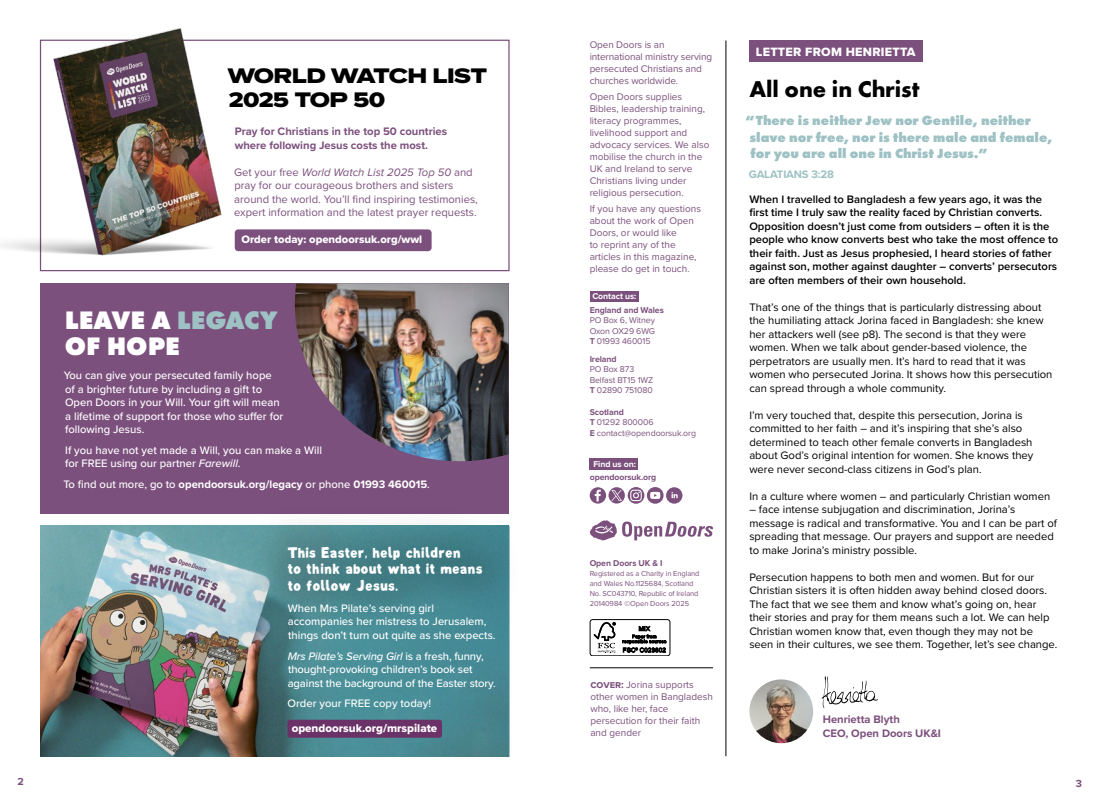
<style>
.page{position:relative;width:1099px;height:801px;background:#fff}
.page>*{position:absolute;margin:0;border:0;box-sizing:border-box;transform-origin:0 0}
.t1{font:800 26.25px/26.2px "Futura PT";color:#fff}
.Editorial_Title{font:700 23.75px "Futura PT";color:#000}
.Cover_title{font:21.88px/23.8px "Proxima Nova Ex Wd Extrabld";letter-spacing:-.03em;color:#000}
.t2{font:700 20.5px/16.9px "Din Kids";color:#fff}
.Editorial_Bible_Verse_blue{font:800 13.75px/16.5px "Futura PT";color:#9ec1c4}
.Editorial_Letter_from_H{font:12.5px "Proxima Nova Extrabld";letter-spacing:.02em;color:#fff}
.t3{font:11.62px "Proxima Nova Extrabld";color:#fff}
.Editorial_copy{font:11.25px/13.5px "Proxima Nova";color:#000}
.Editorial_Intro_para{font:600 11.25px/13.5px "Proxima Nova";color:#000}
.Copy{font:500 11.25px/13.5px "Proxima Nova";color:#fff}
.Body_text_-_Proxima_9{font:500 11.25px/13.5px "Proxima Nova";color:#fff}
.Body_text_-_Proxima_9-2{font:11.25px/13.5px "Proxima Nova";color:#7c507d}
.Body_text_-_Proxima_9-3{font:700 11.25px/13.5px "Proxima Nova";color:#7c507d}
.Copy-2{font:700 11.25px "Proxima Nova";color:#fff}
.Henrietta_Blyth{font:700 11.25px "Proxima Nova";color:#7c507d}
.Body_text_-_Proxima_9-4{font:11.25px "Proxima Nova Extrabld";color:#fff}
.Editorial_Bible_Verse_blue-2{font:700 11.25px "Proxima Nova";letter-spacing:-.01em;color:#9ec1c4}
.t4{font:700 10.62px "Proxima Nova";color:#7c507d}
.Body_text_-_Proxima_9-5{font:10px/12px "Proxima Nova";color:#7c507d}
.t5{font:8.75px/10.5px "Proxima Nova";letter-spacing:-.01em;color:#7c507d}
.t6{font:700 8.75px "Proxima Nova";letter-spacing:-.01em;color:#7c507d}
.t7{font:700 8.75px "Proxima Nova";letter-spacing:-.01em;color:#fff}
.t8{font:7.5px/10px "Proxima Nova";letter-spacing:-.01em;color:#7c507d}
.s1{font-style:italic}
.s2{color:#9ec1c4}
.s3{font-weight:500}
.s4{font-size:18.75px}
.s5{font-weight:700}
.s6{font-weight:700;font-size:10.62px}
</style>
<div class="page">
<img style="left:0;top:28px;width:229px;height:233px">
<div style="left:235px;top:229px;width:196px;height:22px;background:#7c507d;border-radius:4px"></div>
<div style="left:40px;top:283px;width:468px;height:230px;background:#7c507d"></div>
<img style="left:294px;top:283px;width:214px;height:179px">
<div style="left:748px;top:41px;width:174px;height:21px;background:#7c507d"></div>
<div style="left:590px;top:291px;width:48px;height:10px;background:#7c507d"></div>
<svg style="left:589px;top:520px;width:124px;height:20px"></svg>
<div style="left:590px;top:619px;width:80px;height:37px;border:1px solid #000;border-radius:3px"></div>
<svg style="left:593px;top:622px;width:22px;height:31px"></svg>
<svg style="left:622px;top:625px;width:44px;height:27px"></svg>
<hr style="left:589px;top:667px;width:124px;height:1px;background:#000">
<div style="left:590px;top:458px;width:48px;height:12px;background:#7c507d"></div>
<svg style="left:589px;top:487px;width:93px;height:17px"></svg>
<hr style="left:725px;top:41px;width:1px;height:715px;background:#000">
<img style="left:749px;top:679px;width:64px;height:64px;border-radius:32px">
<svg style="left:821px;top:676px;width:57px;height:32px"></svg>
<img style="left:41px;top:526px;width:468px;height:230px">
<div style="left:244px;top:502px;width:281px;height:134px;background:#000;opacity:.17"></div>
<div style="left:287px;top:720px;width:155px;height:18px;background:#6b3267;border-radius:3px"></div>
<p class="Cover_title" style="left:228px;top:63px;width:261px">WORLD WATCH LIST<br>2025 TOP 50</p>
<p class="Body_text_-_Proxima_9-3" style="left:235px;top:124px;width:214px">Pray for Christians in the top 50 countries where following Jesus costs the most.</p>
<p class="Body_text_-_Proxima_9-2" style="left:234px;top:165px;width:245px">Get your free <span class="s1">World Watch List 2025 Top 50</span> and pray for our courageous brothers and sisters around the world. You’ll find inspiring testimonies, expert information and the latest prayer requests.</p>
<p class="Body_text_-_Proxima_9-4" style="left:241px;top:231px;width:182px">Order today: opendoorsuk.org/wwl</p>
<p class="t1" style="left:65px;top:306px;width:214px">LEAVE A <span class="s2">LEGACY<br></span>OF HOPE</p>
<p class="Copy" style="left:64px;top:368px;width:221px">You can give your persecuted family hope of a brighter future by including a gift to Open Doors in your Will. Your gift will mean a lifetime of support for those who suffer for following Jesus.</p>
<p class="Copy" style="left:65px;top:443px;width:258px">If you have not yet made a Will, you can make a Will for FREE using our partner <span class="s1">Farewill</span>.</p>
<p class="Copy-2" style="left:63px;top:476px;width:368px"><span class="s3">To find out more, go to</span> opendoorsuk.org/legacy <span class="s3">or phone</span> 01993 460015<span class="s3">.</span></p>
<p class="t2" style="left:287px;top:544px;width:197px"><span class="s4">T</span>his <span class="s4">E</span>aster, help children<br>to think about what it means to follow <span class="s4">J</span>esus.</p>
<p class="Body_text_-_Proxima_9" style="left:288px;top:601px;width:209px">When Mrs Pilate’s serving girl accompanies her mistress to Jerusalem, things don’t turn out quite as she expects.</p>
<p class="Body_text_-_Proxima_9" style="left:288px;top:648px;width:209px"><span class="s1">Mrs Pilate’s Serving Girl</span> is a fresh, funny, thought-provoking children’s book set against the background of the Easter story.</p>
<p class="Body_text_-_Proxima_9" style="left:287px;top:696px;width:145px">Order your FREE copy today!</p>
<p class="t3" style="left:292px;top:719px;width:147px">opendoorsuk.org/mrspilate</p>
<p class="Body_text_-_Proxima_9-5" style="left:589px;top:39px;width:124px">Open Doors is an international ministry serving persecuted Christians and churches worldwide.</p>
<p class="Body_text_-_Proxima_9-5" style="left:589px;top:90px;width:121px">Open Doors supplies<br>Bibles, leadership training, literacy programmes, livelihood support and advocacy services. We also mobilise the church in the<br>UK and Ireland to serve<br>Christians living under religious persecution.</p>
<p class="Body_text_-_Proxima_9-5" style="left:589px;top:202px;width:113px">If you have any questions about the work of Open<br>Doors, or would like<br>to reprint any of the articles in this magazine, please do get in touch.</p>
<p class="t7" style="left:592px;top:289px;width:45px">Contact us:</p>
<p class="t6" style="left:589px;top:303px;width:76px">England and Wales</p>
<p class="t5" style="left:589px;top:315px;width:67px">PO Box 6, Witney</p>
<p class="t5" style="left:589px;top:325px;width:67px">Oxon OX29 6WG</p>
<p class="t5" style="left:589px;top:336px;width:62px"><span class="s5">T</span> 01993 460015</p>
<p class="t6" style="left:589px;top:352px;width:29px">Ireland</p>
<p class="t5" style="left:589px;top:364px;width:46px">PO Box 873</p>
<p class="t5" style="left:589px;top:374px;width:65px">Belfast BT15 1WZ</p>
<p class="t5" style="left:589px;top:385px;width:64px"><span class="s5">T</span> 02890 751080</p>
<p class="t6" style="left:589px;top:405px;width:36px">Scotland</p>
<p class="t5" style="left:589px;top:416px;width:108px"><span class="s5">T</span> 01292 800006<br><span class="s5">E</span> contact@opendoorsuk.org</p>
<p class="t7" style="left:593px;top:457px;width:44px">Find us on:</p>
<p class="t6" style="left:589px;top:471px;width:68px">opendoorsuk.org</p>
<p class="t6" style="left:589px;top:556px;width:74px">Open Doors UK &amp; I</p>
<p class="t8" style="left:589px;top:568px;width:111px">Registered as a Charity in England and Wales No.1125684, Scotland<br>No. SC043710, Republic of Ireland<br>20140984 ©Open Doors 2025</p>
<p class="Body_text_-_Proxima_9-5" style="left:590px;top:678px;width:124px"><span class="s6">cover:</span> Jorina supports other women in Bangladesh who, like her, face persecution for their faith and gender</p>
<p class="Editorial_Letter_from_H" style="left:755px;top:43px;width:161px">LETTER FROM HENRIETTA</p>
<p class="Editorial_Title" style="left:749px;top:74px;width:172px">All one in Christ</p>
<p class="Editorial_Bible_Verse_blue" style="left:749px;top:112px;width:304px;text-indent:-4px">“There is neither Jew nor Gentile, neither slave nor free, nor is there male and female, for you are all one in Christ Jesus.”</p>
<p class="Editorial_Bible_Verse_blue-2" style="left:748px;top:165px;width:87px">GALATIANS 3:28</p>
<p class="Editorial_Intro_para" style="left:749px;top:192px;width:310px">When I travelled to Bangladesh a few years ago, it was the first time I truly saw the reality faced by Christian converts.<br>Opposition doesn’t just come from outsiders – often it is the people who know converts best who take the most offence to their faith. Just as Jesus prophesied, I heard stories of father against son, mother against daughter – converts’ persecutors are often members of their own household.</p>
<p class="Editorial_copy" style="left:749px;top:300px;width:304px">That’s one of the things that is particularly distressing about the humiliating attack Jorina faced in Bangladesh: she knew her attackers well (see p8). The second is that they were women. When we talk about gender-based violence, the perpetrators are usually men. It’s hard to read that it was women who persecuted Jorina. It shows how this persecution can spread through a whole community.</p>
<p class="Editorial_copy" style="left:749px;top:408px;width:285px">I’m very touched that, despite this persecution, Jorina is committed to her faith – and it’s inspiring that she’s also determined to teach other female converts in Bangladesh about God’s original intention for women. She knows they were never second-class citizens in God’s plan.</p>
<p class="Editorial_copy" style="left:749px;top:489px;width:302px">In a culture where women – and particularly Christian women</p>
<p class="Editorial_copy" style="left:749px;top:502px;width:309px">– face intense subjugation and discrimination, Jorina’s message is radical and transformative. You and I can be part of spreading that message. Our prayers and support are needed to make Jorina’s ministry possible.</p>
<p class="Editorial_copy" style="left:749px;top:570px;width:309px">Persecution happens to both men and women. But for our Christian sisters it is often hidden away behind closed doors.<br>The fact that we see them and know what’s going on, hear their stories and pray for them means such a lot. We can help Christian women know that, even though they may not be seen in their cultures, we see them. Together, let’s see change.</p>
<p class="Henrietta_Blyth" style="left:822px;top:711px;width:79px">Henrietta Blyth</p>
<p class="Henrietta_Blyth" style="left:822px;top:724px;width:120px">CEO, Open Doors UK&amp;I</p>
<p class="t4" style="left:17px;top:774px;width:8px">2</p>
<p class="t4" style="left:1075px;top:775px;width:8px">3</p>
</div>
